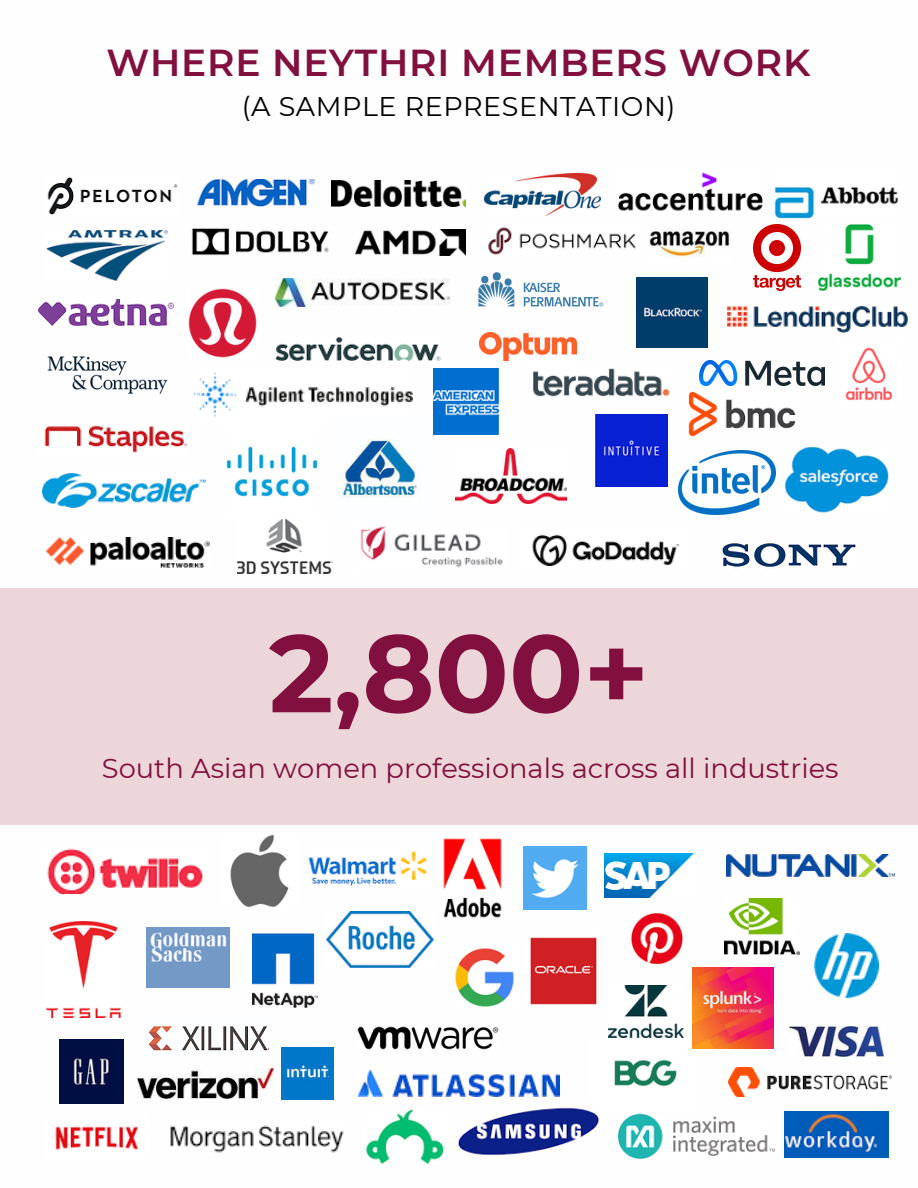
<style>
.page{position:relative;width:918px;height:1188px;background:#fff}
.page>*{position:absolute;margin:0;border:0;box-sizing:border-box;transform-origin:0 0}
.t1{font:700 109.65px "Montserrat";color:#81103f}
.t2{font:600 37.5px "Montserrat";letter-spacing:.02em;color:#81103f}
.t3{font:27.3px "Montserrat";color:#81103f}
.t4{font:27px "Montserrat";letter-spacing:.02em;color:#000}
</style>
<div class="page">
<div style="left:0;top:589px;width:918px;height:236px;background:#ecd6d9"></div>
<img style="left:237px;top:520px;width:96px;height:54px">
<img style="left:774px;top:187px;width:125px;height:32px">
<img style="left:618px;top:172px;width:145px;height:39px">
<img style="left:39px;top:299px;width:135px;height:26px">
<img style="left:197px;top:372px;width:216px;height:45px">
<img style="left:340px;top:439px;width:77px;height:60px">
<img style="left:650px;top:230px;width:80px;height:27px">
<img style="left:356px;top:229px;width:109px;height:26px">
<img style="left:434px;top:369px;width:65px;height:65px">
<img style="left:197px;top:179px;width:119px;height:27px">
<img style="left:47px;top:230px;width:120px;height:51px">
<img style="left:230px;top:834px;width:59px;height:74px">
<img style="left:358px;top:1071px;width:202px;height:26px">
<img style="left:276px;top:279px;width:173px;height:28px">
<img style="left:636px;top:277px;width:71px;height:71px">
<img style="left:689px;top:392px;width:107px;height:45px">
<img style="left:455px;top:449px;width:112px;height:55px">
<img style="left:331px;top:181px;width:134px;height:25px">
<img style="left:192px;top:228px;width:137px;height:28px">
<img style="left:360px;top:526px;width:143px;height:42px">
<img style="left:819px;top:225px;width:82px;height:65px">
<img style="left:532px;top:534px;width:148px;height:32px">
<img style="left:845px;top:347px;width:48px;height:54px">
<img style="left:455px;top:948px;width:59px;height:59px">
<img style="left:815px;top:933px;width:64px;height:64px">
<img style="left:679px;top:450px;width:96px;height:65px">
<img style="left:727px;top:307px;width:180px;height:26px">
<img style="left:188px;top:288px;width:69px;height:70px">
<img style="left:170px;top:1125px;width:174px;height:28px">
<img style="left:726px;top:855px;width:169px;height:21px">
<img style="left:724px;top:899px;width:76px;height:55px">
<img style="left:46px;top:537px;width:163px;height:31px">
<img style="left:488px;top:227px;width:148px;height:28px">
<img style="left:327px;top:911px;width:107px;height:56px">
<img style="left:608px;top:1036px;width:85px;height:51px">
<img style="left:458px;top:1107px;width:141px;height:49px">
<img style="left:276px;top:337px;width:164px;height:24px">
<img style="left:366px;top:1110px;width:78px;height:54px">
<img style="left:722px;top:543px;width:134px;height:24px">
<img style="left:44px;top:425px;width:142px;height:28px">
<img style="left:533px;top:368px;width:137px;height:29px">
<img style="left:46px;top:922px;width:74px;height:95px">
<img style="left:47px;top:848px;width:157px;height:46px">
<img style="left:137px;top:1069px;width:136px;height:30px">
<img style="left:308px;top:851px;width:119px;height:35px">
<img style="left:148px;top:1026px;width:120px;height:25px">
<img style="left:609px;top:985px;width:74px;height:53px">
<img style="left:443px;top:838px;width:59px;height:80px">
<img style="left:631px;top:913px;width:52px;height:52px">
<img style="left:789px;top:1026px;width:95px;height:31px">
<img style="left:605px;top:854px;width:88px;height:44px">
<img style="left:358px;top:1027px;width:140px;height:22px">
<img style="left:47px;top:177px;width:131px;height:38px">
<img style="left:784px;top:447px;width:105px;height:66px">
<img style="left:729px;top:1067px;width:163px;height:29px">
<img style="left:619px;top:1115px;width:155px;height:44px">
<img style="left:227px;top:446px;width:91px;height:51px">
<img style="left:523px;top:847px;width:63px;height:63px">
<img style="left:530px;top:937px;width:67px;height:68px">
<img style="left:55px;top:1126px;width:84px;height:24px">
<img style="left:59px;top:1040px;width:64px;height:64px">
<img style="left:693px;top:968px;width:81px;height:81px">
<img style="left:253px;top:933px;width:64px;height:74px">
<img style="left:784px;top:1111px;width:105px;height:47px">
<img style="left:42px;top:474px;width:163px;height:34px">
<img style="left:282px;top:1047px;width:51px;height:52px">
<img style="left:596px;top:415px;width:72px;height:72px">
<img style="left:147px;top:928px;width:82px;height:60px">
<img style="left:47px;top:343px;width:150px;height:53px">
<img style="left:485px;top:174px;width:115px;height:42px">
<img style="left:754px;top:225px;width:47px;height:65px">
<img style="left:478px;top:272px;width:126px;height:35px">
<img style="left:480px;top:333px;width:96px;height:28px">
<img style="left:699px;top:360px;width:125px;height:25px">
<p class="t2" style="left:107px;top:39px;width:705px">WHERE NEYTHRI MEMBERS WORK</p>
<p class="t4" style="left:242px;top:90px;width:435px">(A SAMPLE REPRESENTATION)</p>
<p class="t1" style="left:269px;top:606px;width:382px">2,800+</p>
<h2 class="t3" style="left:102px;top:751px;width:738px">South Asian women professionals across all industries</h2>
</div>
